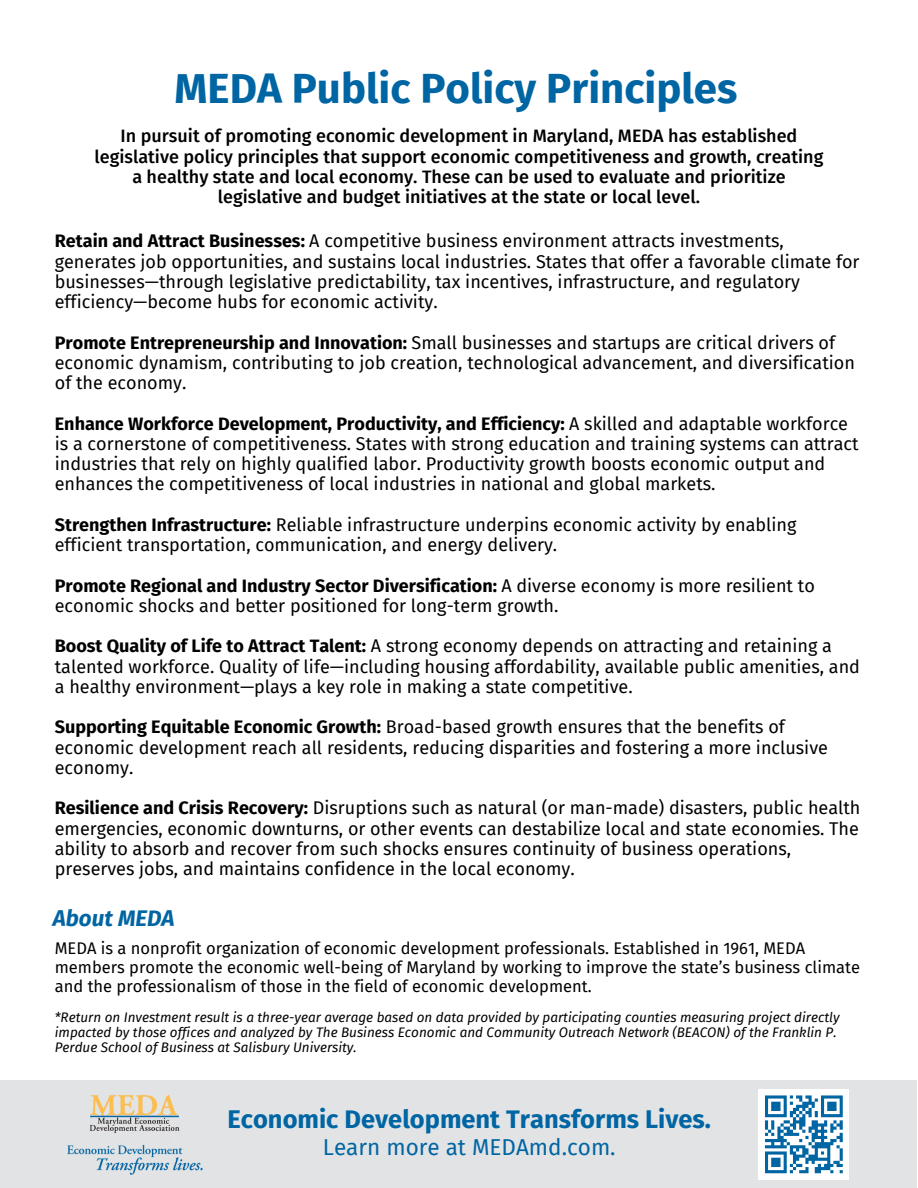
<style>
.page{position:relative;width:918px;height:1188px;background:#fff}
.page>*{position:absolute;margin:0;border:0;box-sizing:border-box;transform-origin:0 0}
.t1{font:700 42px "Fira Sans";color:#0065a3}
.t2{font:700 25.5px "Fira Sans";color:#0065a3}
.t3{font:22.5px "Fira Sans";color:#0065a3}
.t4{font:italic 700 22.5px "Fira Sans";color:#0065a3}
.t5{font:18px/20.2px "Fira Sans";color:#000}
.t6{font:500 18px/20.2px "Fira Sans";color:#000;text-align:center}
.t7{font:16.5px/19px "Fira Sans";color:#000}
.t8{font:italic 13.5px/15px "Fira Sans";color:#000}
.s1{font-weight:700}
</style>
<div class="page">
<div style="left:0;top:1081px;width:917px;height:107px;background:#e2e3e4"></div>
<div style="left:759px;top:1089px;width:90px;height:90px;background:#fff"></div>
<svg style="left:765px;top:1095px;width:78px;height:78px"></svg>
<img style="left:67px;top:1094px;width:136px;height:81px">
<h1 class="t1" style="left:175px;top:64px;width:564px">MEDA Public Policy Principles</h1>
<h4 class="t6" style="left:95px;top:126px;width:730px">In pursuit of promoting economic development in Maryland, MEDA has established legislative policy principles that support economic competitiveness and growth, creating a healthy state and local economy. These can be used to evaluate and prioritize legislative and budget initiatives at the state or local level.</h4>
<h5 class="t5" style="left:55px;top:231px;width:806px"><span class="s1">Retain and Attract Businesses:</span> A competitive business environment attracts investments, generates job opportunities, and sustains local industries. States that offer a favorable climate for businesses—through legislative predictability, tax incentives, infrastructure, and regulatory efficiency—become hubs for economic activity.</h5>
<h5 class="t5" style="left:55px;top:332px;width:802px"><span class="s1">Promote Entrepreneurship and Innovation:</span> Small businesses and startups are critical drivers of economic dynamism, contributing to job creation, technological advancement, and diversification of the economy.</h5>
<h5 class="t5" style="left:55px;top:413px;width:805px"><span class="s1">Enhance Workforce Development, Productivity, and Efficiency:</span> A skilled and adaptable workforce is a cornerstone of competitiveness. States with strong education and training systems can attract industries that rely on highly qualified labor. Productivity growth boosts economic output and enhances the competitiveness of local industries in national and global markets.</h5>
<h5 class="t5" style="left:55px;top:515px;width:743px"><span class="s1">Strengthen Infrastructure:</span> Reliable infrastructure underpins economic activity by enabling efficient transportation, communication, and energy delivery.</h5>
<h5 class="t5" style="left:55px;top:575px;width:762px"><span class="s1">Promote Regional and Industry Sector Diversification:</span> A diverse economy is more resilient to economic shocks and better positioned for long-term growth.</h5>
<h5 class="t5" style="left:55px;top:636px;width:807px"><span class="s1">Boost Quality of Life to Attract Talent:</span> A strong economy depends on attracting and retaining a talented workforce. Quality of life—including housing affordability, available public amenities, and a healthy environment—plays a key role in making a state competitive.</h5>
<h5 class="t5" style="left:55px;top:717px;width:775px"><span class="s1">Supporting Equitable Economic Growth:</span> Broad-based growth ensures that the benefits of economic development reach all residents, reducing disparities and fostering a more inclusive economy.</h5>
<h5 class="t5" style="left:55px;top:798px;width:807px"><span class="s1">Resilience and Crisis Recovery:</span> Disruptions such as natural (or man-made) disasters, public health emergencies, economic downturns, or other events can destabilize local and state economies. The ability to absorb and recover from such shocks ensures continuity of business operations, preserves jobs, and maintains confidence in the local economy.</h5>
<h3 class="t4" style="left:53px;top:905px;width:123px">About MEDA</h3>
<h5 class="t7" style="left:55px;top:939px;width:807px">MEDA is a nonprofit organization of economic development professionals. Established in 1961, MEDA members promote the economic well-being of Maryland by working to improve the state’s business climate and the professionalism of those in the field of economic development.</h5>
<p class="t8" style="left:55px;top:1010px;width:786px">*Return on Investment result is a three-year average based on data provided by participating counties measuring project directly impacted by those offices and analyzed by The Business Economic and Community Outreach Network (BEACON) of the Franklin P.<br>Perdue School of Business at Salisbury University.</p>
<p class="t2" style="left:227px;top:1104px;width:485px">Economic Development Transforms Lives.</p>
<p class="t3" style="left:323px;top:1134px;width:294px">Learn more at MEDAmd.com.</p>
</div>
